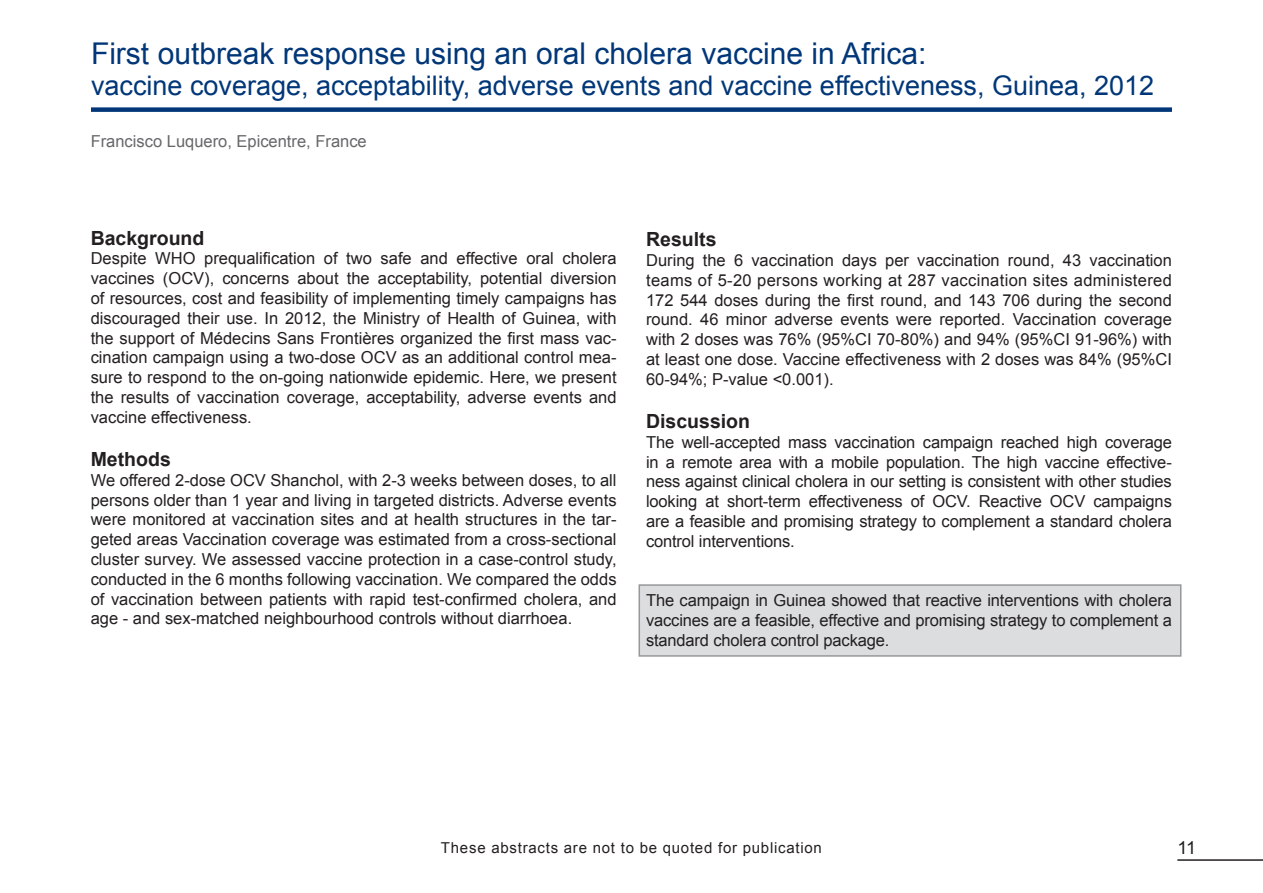
<style>
.page{position:relative;width:1263px;height:893px;background:#fff}
.page>*{position:absolute;margin:0;border:0;box-sizing:border-box;transform-origin:0 0}
.t1{font:30px "Arial";color:#013778}
.t2{font:27px "Arial";color:#013778}
.t3{font:700 19.5px "Arial";color:#231f20}
.t4{font:18px "Arial";color:#231f20}
.t5{font:16.5px/19.8px "Arial";color:#231f20;text-align:justify}
.t6{font:16.5px "Arial";color:#67676a}
.t7{font:15px "Arial";letter-spacing:.05em;color:#231f20}
</style>
<div class="page">
<div style="left:638px;top:584px;width:543px;height:73px;background:#dcdddf;border:2px solid #95979a"></div>
<hr style="left:1177px;top:859px;width:86px;height:2px;background:#231f20">
<div style="left:91px;top:107px;width:1081px;height:5px;background:#013778"></div>
<h1 class="t1" style="left:91px;top:34px;width:837px">First outbreak response using an oral cholera vaccine in Africa:</h1>
<h2 class="t2" style="left:91px;top:68px;width:1065px">vaccine coverage, acceptability, adverse events and vaccine effectiveness, Guinea, 2012</h2>
<p class="t6" style="left:91px;top:131px;width:278px">Francisco Luquero, Epicentre, France</p>
<p class="t3" style="left:91px;top:225px;width:115px">Background</p>
<p class="t5" style="left:91px;top:249px;width:527px">Despite WHO prequalification of two safe and effective oral cholera vaccines (OCV), concerns about the acceptability, potential diversion of resources, cost and feasibility of implementing timely campaigns has discouraged their use. In 2012, the Ministry of Health of Guinea, with the support of Médecins Sans Frontières organized the first mass vac&shy;cination campaign using a two-dose OCV as an additional control mea&shy;sure to respond to the on-going nationwide epidemic. Here, we present the results of vaccination coverage, acceptability, adverse events and vaccine effectiveness.</p>
<p class="t3" style="left:91px;top:446px;width:82px">Methods</p>
<p class="t5" style="left:91px;top:470px;width:527px">We offered 2-dose OCV Shanchol, with 2-3 weeks between doses, to all persons older than 1 year and living in targeted districts. Adverse events were monitored at vaccination sites and at health structures in the tar&shy;geted areas Vaccination coverage was estimated from a cross-sectional cluster survey. We assessed vaccine protection in a case-control study, conducted in the 6 months following vaccination. We compared the odds of vaccination between patients with rapid test-confirmed cholera, and age - and sex-matched neighbourhood controls without diarrhoea.</p>
<p class="t3" style="left:646px;top:226px;width:72px">Results</p>
<p class="t5" style="left:646px;top:250px;width:527px">During the 6 vaccination days per vaccination round, 43 vaccination teams of 5-20 persons working at 287 vaccination sites administered 172 544 doses during the first round, and 143 706 during the second round. 46 minor adverse events were reported. Vaccination coverage with 2 doses was 76% (95%CI 70-80%) and 94% (95%CI 91-96%) with at least one dose. Vaccine effectiveness with 2 doses was 84% (95%CI 60-94%; P-value &lt;0.001).</p>
<p class="t3" style="left:646px;top:408px;width:106px">Discussion</p>
<p class="t5" style="left:646px;top:432px;width:527px">The well-accepted mass vaccination campaign reached high coverage in a remote area with a mobile population. The high vaccine effective&shy;ness against clinical cholera in our setting is consistent with other studies looking at short-term effectiveness of OCV. Reactive OCV campaigns are a feasible and promising strategy to complement a standard cholera control interventions.</p>
<p class="t5" style="left:646px;top:591px;width:527px">The campaign in Guinea showed that reactive interventions with cholera vaccines are a feasible, effective and promising strategy to complement a standard cholera control package.</p>
<p class="t7" style="left:441px;top:837px;width:382px">These abstracts are not to be quoted for publication</p>
<p class="t4" style="left:1177px;top:836px;width:20px">11</p>
</div>
